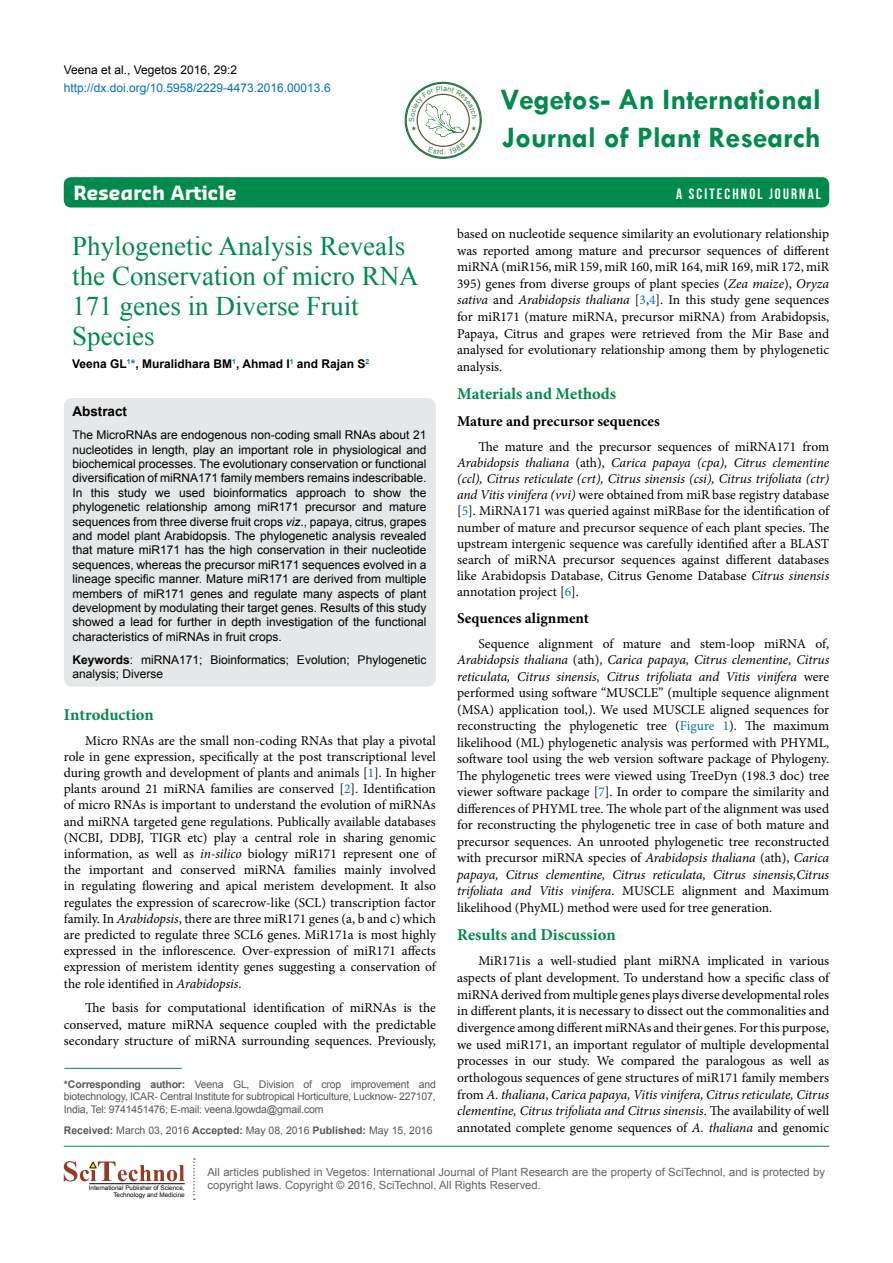
<style>
.page{position:relative;width:893px;height:1263px;background:#fff}
.page>*{position:absolute;margin:0;border:0;box-sizing:border-box;transform-origin:0 0}
.t1{font:700 30px "Tw Cen";color:#008a4b}
.t2{font:27px/30px "Times New Roman";color:#008a4b}
.t3{font:700 19.2px "Sansa";color:#fff}
.t4{font:700 16.5px "Minion Pro";color:#008a4b}
.t5{font:700 15px "Minion Pro";color:#000}
.t6{font:15px "Bebas Neue";letter-spacing:.14em;color:#fff}
.t7{font:13.5px/16.2px "Minion Pro";color:#000;text-align:justify}
.t8{font:700 13.5px "Arial";color:#000}
.t9{font:12px/14.4px "Arial";color:#000;text-align:justify}
.t10{font:12px "Arial";color:#0072bc}
.t11{font:700 12px "Arial";color:#000}
.t12{font:11.25px/13.5px "Arial";color:#636466}
.t13{font:10.5px/12.6px "Arial";letter-spacing:-.02em;color:#58595b;text-align:justify}
.t14{font:10.5px "Arial";color:#58595b}
.t15{font:6.3px/7.6px "Arial";color:#000;text-align:right}
.s1{color:#0072bc}
.s2{font-style:italic}
.s3{font-weight:700}
</style>
<div class="page">
<div style="left:64px;top:177px;width:765px;height:30px;background:#008a4b;border-radius:7px"></div>
<hr style="left:64px;top:1146px;width:765px;height:1px;background:#008a4b">
<svg style="left:193px;top:1158px;width:2px;height:42px"></svg>
<svg style="left:64px;top:1161px;width:121px;height:20px"></svg>
<hr style="left:89px;top:1183px;width:96px;height:1px;background:#000">
<svg style="left:406px;top:83px;width:74px;height:74px"></svg>
<div style="left:405px;top:82px;width:77px;height:77px;border:1px solid #008a4b;border-radius:50%"></div>
<div style="left:64px;top:398px;width:372px;height:289px;background:#e6e7e8;border-radius:9px"></div>
<hr style="left:64px;top:1068px;width:118px;height:1px;background:#008a4b">
<svg style="left:409px;top:86px;width:68px;height:69px"></svg>
<p class="t9" style="left:64px;top:62px;width:175px">Veena et al., Vegetos 2016, 29:2</p>
<p class="t10" style="left:64px;top:80px;width:268px">http://dx.doi.org/10.5958/2229-4473.2016.00013.6</p>
<h1 class="t1" style="left:500px;top:82px;width:322px">Vegetos- An International</h1>
<h1 class="t1" style="left:502px;top:119px;width:320px">Journal of Plant Research</h1>
<h3 class="t3" style="left:74px;top:181px;width:165px">Research Article</h3>
<p class="t6" style="left:676px;top:186px;width:146px">A SCITECHNOL JOURNAL</p>
<h2 class="t2" style="left:72px;top:231px;width:348px">Phylogenetic Analysis Reveals the Conservation of micro RNA<br>171 genes in Diverse Fruit<br>Species</h2>
<p class="t11" style="left:72px;top:356px;width:299px">Veena GL<sup>1</sup><span class="s1">*</span>, Muralidhara BM<sup>1</sup>, Ahmad I<sup>1</sup> and Rajan S<sup>2</sup></p>
<p class="t8" style="left:72px;top:403px;width:56px">Abstract</p>
<p class="t9" style="left:72px;top:428px;width:356px">The MicroRNAs are endogenous non-coding small RNAs about 21 nucleotides in length, play an important role in physiological and biochemical processes. The evolutionary conservation or functional diversification of miRNA171 family members remains indescribable.<br>In this study we used bioinformatics approach to show the phylogenetic relationship among miR171 precursor and mature sequences from three diverse fruit crops <span class="s2">viz</span>., papaya, citrus, grapes and model plant Arabidopsis. The phylogenetic analysis revealed that mature miR171 has the high conservation in their nucleotide sequences, whereas the precursor miR171 sequences evolved in a lineage specific manner. Mature miR171 are derived from multiple members of miR171 genes and regulate many aspects of plant development by modulating their target genes. Results of this study showed a lead for further in depth investigation of the functional characteristics of miRNAs in fruit crops.</p>
<p class="t9" style="left:72px;top:652px;width:355px"><span class="s3">Keywords</span>: miRNA171; Bioinformatics; Evolution; Phylogenetic analysis; Diverse</p>
<p class="t4" style="left:64px;top:703px;width:92px">Introduction</p>
<p class="t7" style="left:64px;top:732px;width:374px;text-indent:21px">Micro RNAs are the small non-coding RNAs that play a pivotal role in gene expression, specifically at the post transcriptional level during growth and development of plants and animals [<span class="s1">1</span>]. In higher plants around 21 miRNA families are conserved [<span class="s1">2</span>]. Identification of micro RNAs is important to understand the evolution of miRNAs and miRNA targeted gene regulations. Publically available databases (NCBI, DDBJ, TIGR etc) play a central role in sharing genomic information, as well as <span class="s2">in-silico</span> biology miR171 represent one of the important and conserved miRNA families mainly involved in regulating flowering and apical meristem development. It also regulates the expression of scarecrow-like (SCL) transcription factor family. In <span class="s2">Arabidopsis</span>, there are three miR171 genes (a, b and c) which are predicted to regulate three SCL6 genes. MiR171a is most highly expressed in the inflorescence. Over-expression of miR171 affects expression of meristem identity genes suggesting a conservation of the role identified in <span class="s2">Arabidopsis</span>.</p>
<p class="t7" style="left:64px;top:1000px;width:374px;text-indent:21px">The basis for computational identification of miRNAs is the conserved, mature miRNA sequence coupled with the predictable secondary structure of miRNA surrounding sequences. Previously,</p>
<p class="t13" style="left:64px;top:1078px;width:374px"><span class="s3">*Corresponding author:</span> Veena GL, Division of crop improvement and biotechnology, ICAR- Central Institute for subtropical Horticulture, Lucknow- 227107, India, Tel: 9741451476; E-mail: veena.lgowda@gmail.com</p>
<p class="t14" style="left:64px;top:1123px;width:370px"><span class="s3">Received:</span> March 03, 2016 <span class="s3">Accepted:</span> May 08, 2016 <span class="s3">Published:</span> May 15, 2016</p>
<p class="t7" style="left:457px;top:225px;width:374px;line-height:16.6px">based on nucleotide sequence similarity an evolutionary relationship was reported among mature and precursor sequences of different miRNA (miR156, miR 159, miR 160, miR 164, miR 169, miR 172, miR 395) genes from diverse groups of plant species (<span class="s2">Zea maize</span>), <span class="s2">Oryza sativa</span> and <span class="s2">Arabidopsis thaliana</span> [<span class="s1">3</span>,<span class="s1">4</span>]. In this study gene sequences for miR171 (mature miRNA, precursor miRNA) from Arabidopsis, Papaya, Citrus and grapes were retrieved from the Mir Base and analysed for evolutionary relationship among them by phylogenetic analysis.</p>
<p class="t4" style="left:457px;top:382px;width:161px">Materials and Methods</p>
<p class="t5" style="left:457px;top:410px;width:204px">Mature and precursor sequences</p>
<p class="t7" style="left:457px;top:438px;width:374px;text-indent:21px">The mature and the precursor sequences of miRNA171 from <span class="s2">Arabidopsis thaliana</span> (ath), <span class="s2">Carica papaya (cpa), Citrus clementine (ccl), Citrus reticulate (crt), Citrus sinensis (csi), Citrus trifoliata (ctr) and Vitis vinifera (vvi)</span> were obtained from miR base registry database [<span class="s1">5</span>]. MiRNA171 was queried against miRBase for the identification of number of mature and precursor sequence of each plant species. The upstream intergenic sequence was carefully identified after a BLAST search of miRNA precursor sequences against different databases like Arabidopsis Database, Citrus Genome Database <span class="s2">Citrus sinensis </span>annotation project [<span class="s1">6</span>].</p>
<p class="t5" style="left:457px;top:607px;width:133px">Sequences alignment</p>
<p class="t7" style="left:457px;top:635px;width:374px;text-indent:21px">Sequence alignment of mature and stem-loop miRNA of, <span class="s2">Arabidopsis thaliana</span> (ath), <span class="s2">Carica papaya, Citrus clementine, Citrus reticulata, Citrus sinensis, Citrus trifoliata and Vitis vinifera</span> were performed using software “MUSCLE” (multiple sequence alignment (MSA) application tool,). We used MUSCLE aligned sequences for reconstructing the phylogenetic tree (<span class="s1">Figure 1</span>). The maximum likelihood (ML) phylogenetic analysis was performed with PHYML, software tool using the web version software package of Phylogeny.<br>The phylogenetic trees were viewed using TreeDyn (198.3 doc) tree viewer software package [<span class="s1">7</span>]. In order to compare the similarity and differences of PHYML tree. The whole part of the alignment was used for reconstructing the phylogenetic tree in case of both mature and precursor sequences. An unrooted phylogenetic tree reconstructed with precursor miRNA species of <span class="s2">Arabidopsis thaliana</span> (ath), <span class="s2">Carica papaya, Citrus clementine, Citrus reticulata, Citrus sinensis,Citrus trifoliata and Vitis vinifera</span>. MUSCLE alignment and Maximum likelihood (PhyML) method were used for tree generation.</p>
<p class="t4" style="left:457px;top:923px;width:160px">Results and Discussion</p>
<p class="t7" style="left:457px;top:953px;width:374px;line-height:16.6px;text-indent:21px">MiR171is a well-studied plant miRNA implicated in various aspects of plant development. To understand how a specific class of miRNA derived from multiple genes plays diverse developmental roles in different plants, it is necessary to dissect out the commonalities and divergence among different miRNAs and their genes. For this purpose, we used miR171, an important regulator of multiple developmental processes in our study. We compared the paralogous as well as orthologous sequences of gene structures of miR171 family members from <span class="s2">A. thaliana</span>, <span class="s2">Carica papaya, Vitis vinifera, Citrus reticulate, Citrus clementine, Citrus trifoliata and Citrus sinensis</span>. The availability of well annotated complete genome sequences of <span class="s2">A. thaliana</span> and genomic</p>
<p class="t15" style="left:89px;top:1184px;width:97px">International Publisher of Science,<br>Technology and Medicine</p>
<p class="t12" style="left:207px;top:1165px;width:619px">All articles published in Vegetos: International Journal of Plant Research are the property of SciTechnol, and is protected by copyright laws. Copyright © 2016, SciTechnol, All Rights Reserved.</p>
</div>
